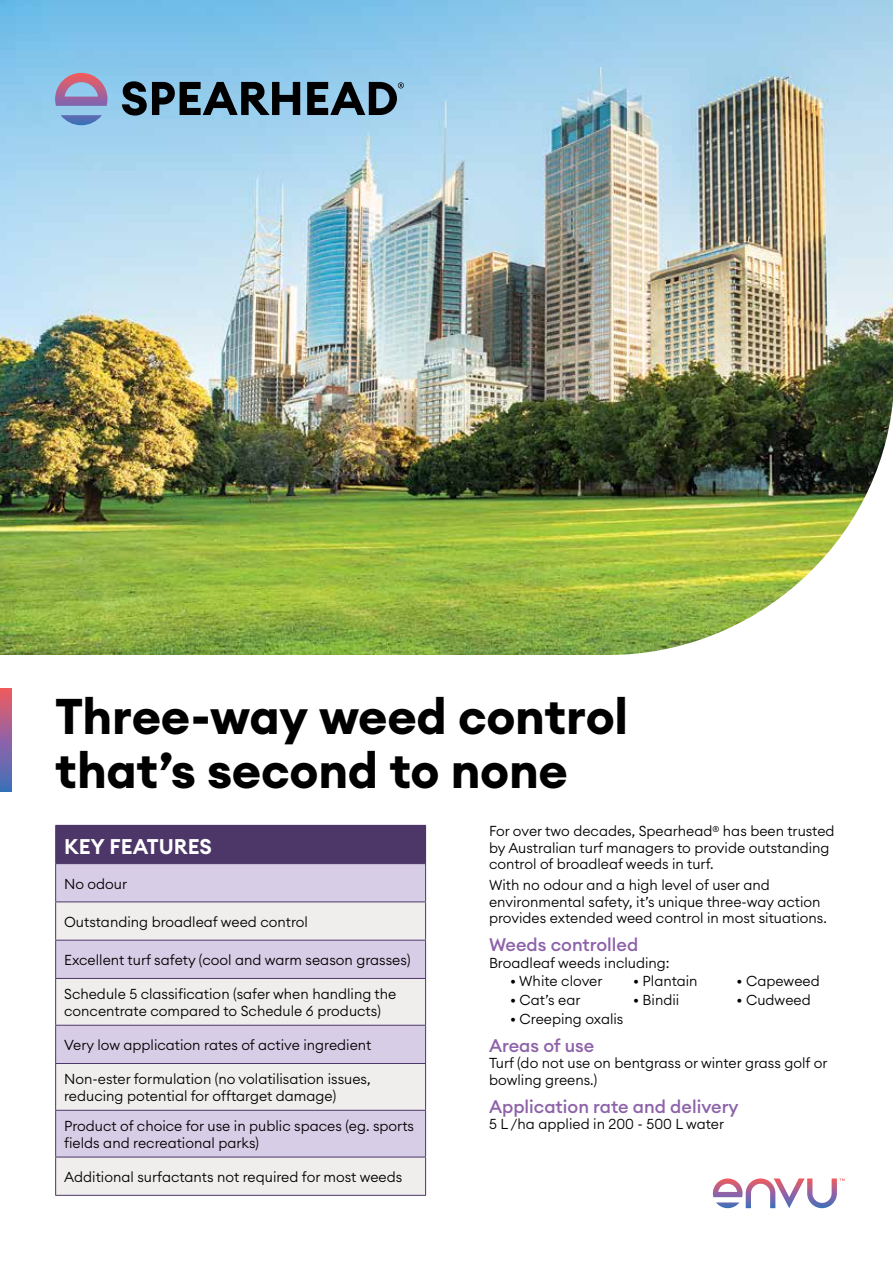
<style>
.page{position:relative;width:893px;height:1263px;background:#fff}
.page>*{position:absolute;margin:0;border:0;box-sizing:border-box;transform-origin:0 0}
.t1{font:700 49.5px/54px "Euclid Circular A";letter-spacing:-.005em;color:#000}
.t2{font:600 21px "Euclid Circular A";color:#fff}
.t3{font:500 18px "Euclid Circular A";color:#8d62a9}
.t4{font:300 14.25px/16.5px "Euclid Circular A";color:#000}
</style>
<div class="page">
<img style="left:0;top:0;width:893px;height:655px">
<div style="left:56px;top:825px;width:370px;height:39px;background:#4d3668"></div>
<div style="left:56px;top:864px;width:369px;height:37px;background:#d8cde6"></div>
<svg style="left:56px;top:902px;width:369px;height:293px;fill:#efeeed"></svg>
<hr style="left:55px;top:825px;width:371px;height:1px;background:#4d3668">
<hr style="left:55px;top:826px;width:1px;height:37px;background:#4d3668">
<hr style="left:55px;top:863px;width:371px;height:1px;background:#4d3668">
<hr style="left:55px;top:864px;width:1px;height:37px;background:#4d3668">
<hr style="left:425px;top:864px;width:1px;height:37px;background:#4d3668">
<hr style="left:55px;top:901px;width:371px;height:1px;background:#4d3668">
<hr style="left:55px;top:902px;width:1px;height:38px;background:#4d3668">
<hr style="left:425px;top:902px;width:1px;height:38px;background:#4d3668">
<hr style="left:55px;top:940px;width:371px;height:1px;background:#4d3668">
<hr style="left:55px;top:940px;width:1px;height:38px;background:#4d3668">
<hr style="left:425px;top:940px;width:1px;height:38px;background:#4d3668">
<hr style="left:55px;top:978px;width:371px;height:1px;background:#4d3668">
<hr style="left:55px;top:979px;width:1px;height:46px;background:#4d3668">
<hr style="left:425px;top:979px;width:1px;height:46px;background:#4d3668">
<hr style="left:55px;top:1025px;width:371px;height:1px;background:#4d3668">
<hr style="left:55px;top:1025px;width:1px;height:38px;background:#4d3668">
<hr style="left:425px;top:1025px;width:1px;height:38px;background:#4d3668">
<hr style="left:55px;top:1063px;width:371px;height:1px;background:#4d3668">
<hr style="left:55px;top:1064px;width:1px;height:46px;background:#4d3668">
<hr style="left:425px;top:1064px;width:1px;height:46px;background:#4d3668">
<hr style="left:55px;top:1110px;width:371px;height:1px;background:#4d3668">
<hr style="left:55px;top:1111px;width:1px;height:46px;background:#4d3668">
<hr style="left:425px;top:1111px;width:1px;height:46px;background:#4d3668">
<hr style="left:55px;top:1157px;width:371px;height:1px;background:#4d3668">
<hr style="left:55px;top:1157px;width:1px;height:38px;background:#4d3668">
<hr style="left:425px;top:1157px;width:1px;height:38px;background:#4d3668">
<hr style="left:55px;top:1195px;width:371px;height:1px;background:#4d3668">
<svg style="left:0;top:688px;width:11px;height:104px"></svg>
<svg style="left:55px;top:73px;width:52px;height:52px"></svg>
<svg style="left:122px;top:81px;width:178px;height:35px"></svg>
<svg style="left:307px;top:82px;width:97px;height:33px"></svg>
<svg style="left:713px;top:1178px;width:132px;height:30px"></svg>
<h1 class="t1" style="left:55px;top:690px;width:574px">Three-way weed control that’s second to none</h1>
<h2 class="t2" style="left:64px;top:833px;width:149px">KEY FEATURES</h2>
<p class="t4" style="left:64px;top:875px;width:65px">No odour</p>
<p class="t4" style="left:64px;top:913px;width:245px">Outstanding broadleaf weed control</p>
<p class="t4" style="left:64px;top:951px;width:348px">Excellent turf safety (cool and warm season grasses)</p>
<p class="t4" style="left:64px;top:986px;width:334px">Schedule 5 classification (safer when handling the concentrate compared to Schedule 6 products)</p>
<p class="t4" style="left:64px;top:1036px;width:309px">Very low application rates of active ingredient</p>
<p class="t4" style="left:64px;top:1071px;width:308px">Non-ester formulation (no volatilisation issues, reducing potential for offtarget damage)</p>
<p class="t4" style="left:64px;top:1117px;width:351px">Product of choice for use in public spaces (eg. sports fields and recreational parks)</p>
<p class="t4" style="left:64px;top:1168px;width:340px">Additional surfactants not required for most weeds</p>
<p class="t4" style="left:489px;top:823px;width:347px">For over two decades, Spearhead<sup>®</sup> has been trusted by Australian turf managers to provide outstanding control of broadleaf weeds in turf.</p>
<p class="t4" style="left:489px;top:877px;width:339px">With no odour and a high level of user and environmental safety, it’s unique three-way action provides extended weed control in most situations.</p>
<p class="t3" style="left:489px;top:933px;width:151px">Weeds controlled</p>
<p class="t4" style="left:489px;top:954px;width:182px">Broadleaf weeds including:</p>
<p class="t4" style="left:510px;top:973px;width:94px">• White clover</p>
<p class="t4" style="left:633px;top:973px;width:66px">• Plantain</p>
<p class="t4" style="left:736px;top:973px;width:85px">• Capeweed</p>
<p class="t4" style="left:510px;top:991px;width:72px">• Cat’s ear</p>
<p class="t4" style="left:633px;top:991px;width:48px">• Bindii</p>
<p class="t4" style="left:736px;top:991px;width:76px">• Cudweed</p>
<p class="t4" style="left:510px;top:1010px;width:115px">• Creeping oxalis</p>
<p class="t3" style="left:489px;top:1034px;width:107px">Areas of use</p>
<p class="t4" style="left:489px;top:1054px;width:340px">Turf (do not use on bentgrass or winter grass golf or bowling greens.)</p>
<p class="t3" style="left:489px;top:1095px;width:251px">Application rate and delivery</p>
<p class="t4" style="left:489px;top:1115px;width:237px">5 L /ha applied in 200 - 500 L water</p>
</div>
